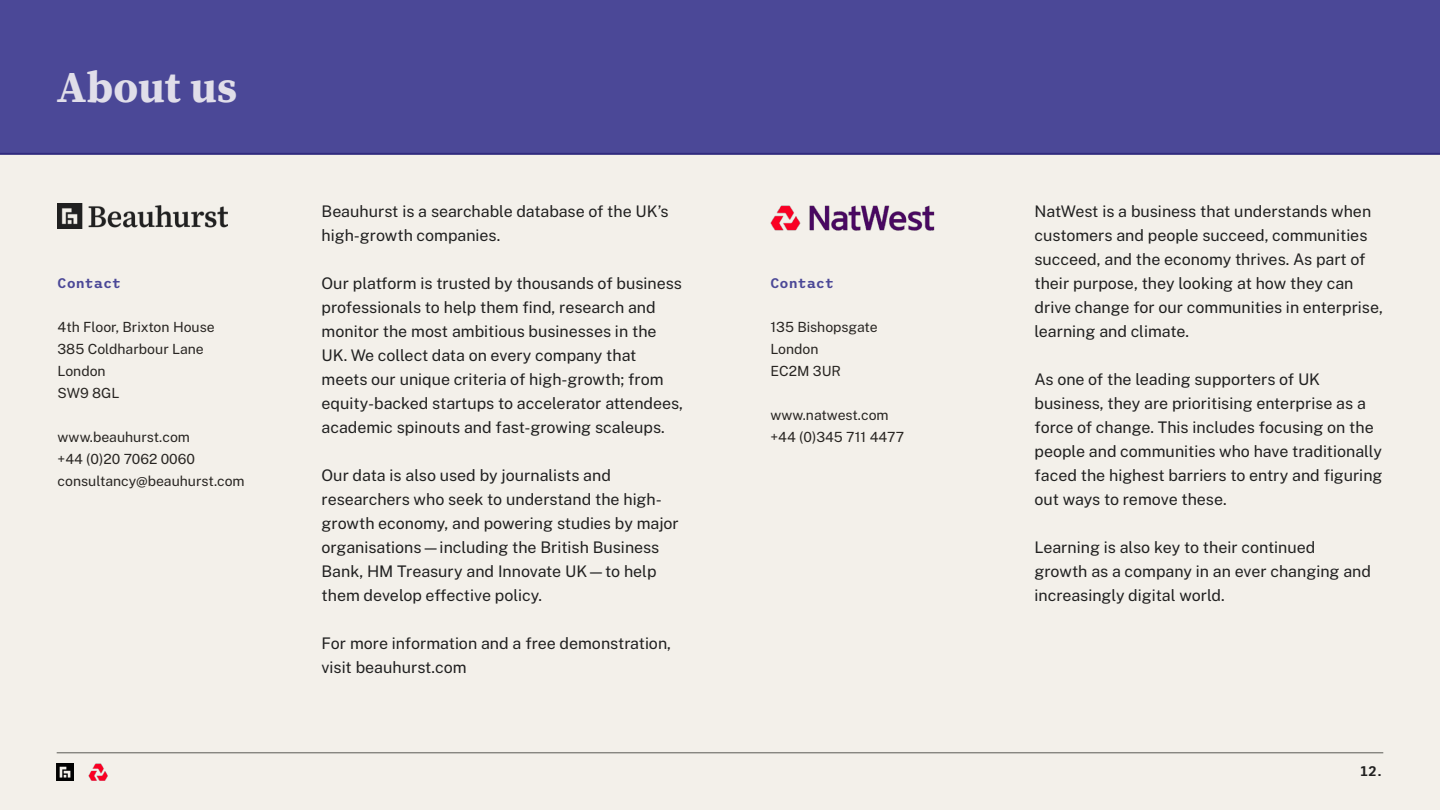
<style>
.page{position:relative;width:1440px;height:810px;background:#f3f0ea}
.page>*{position:absolute;margin:0;border:0;box-sizing:border-box;transform-origin:0 0}
.t1{font:700 44px "Source Serif 4";color:#e0dee9}
.t2{font:16px/24px "Public Sans";color:#202020}
.t3{font:14px/22px "Public Sans";color:#282522}
.t4{font:600 14px "Trispace";color:#4b4897}
.t5{font:600 14px "Trispace";color:#202020}
</style>
<div class="page">
<hr style="left:57px;top:752px;width:1326px;height:1px;background:#5b5a56">
<img style="left:57px;top:763px;width:17px;height:17px">
<img style="left:88px;top:763px;width:20px;height:17px">
<img style="left:58px;top:204px;width:170px;height:25px">
<img style="left:770px;top:205px;width:165px;height:26px">
<div style="left:0;top:0;width:1440px;height:155px;background:#4b4897"></div>
<h1 class="t1" style="left:57px;top:57px;width:182px">About us</h1>
<p class="t4" style="left:58px;top:272px;width:65px">Contact</p>
<p class="t3" style="left:58px;top:315px;width:159px">4th Floor, Brixton House<br>385 Coldharbour Lane<br>London<br>SW9 8GL</p>
<p class="t3" style="left:58px;top:425px;width:189px">www.beauhurst.com<br>+44 (0)20 7062 0060 consultancy@beauhurst.com</p>
<p class="t2" style="left:322px;top:198px;width:348px">Beauhurst is a searchable database of the UK’s high-growth companies.</p>
<p class="t2" style="left:322px;top:270px;width:363px">Our platform is trusted by thousands of business professionals to help them find, research and monitor the most ambitious businesses in the UK. We collect data on every company that meets our unique criteria of high-growth; from equity-backed startups to accelerator attendees, academic spinouts and fast-growing scaleups.</p>
<p class="t2" style="left:322px;top:462px;width:359px">Our data is also used by journalists and researchers who seek to understand the high&shy;growth economy, and powering studies by major organisations—including the British Business Bank, HM Treasury and Innovate UK—to help them develop effective policy.</p>
<p class="t2" style="left:322px;top:630px;width:351px">For more information and a free demonstration, visit beauhurst.com</p>
<p class="t4" style="left:770px;top:272px;width:65px">Contact</p>
<p class="t3" style="left:770px;top:315px;width:109px">135 Bishopsgate<br>London<br>EC2M 3UR</p>
<p class="t3" style="left:770px;top:403px;width:135px">www.natwest.com +44 (0)345 711 4477</p>
<p class="t2" style="left:1035px;top:198px;width:350px">NatWest is a business that understands when customers and people succeed, communities succeed, and the economy thrives. As part of their purpose, they looking at how they can drive change for our communities in enterprise, learning and climate.</p>
<p class="t2" style="left:1035px;top:366px;width:350px">As one of the leading supporters of UK business, they are prioritising enterprise as a force of change. This includes focusing on the people and communities who have traditionally faced the highest barriers to entry and figuring out ways to remove these.</p>
<p class="t2" style="left:1035px;top:534px;width:338px">Learning is also key to their continued growth as a company in an ever changing and increasingly digital world.</p>
<p class="t5" style="left:1360px;top:760px;width:25px">12.</p>
</div>
